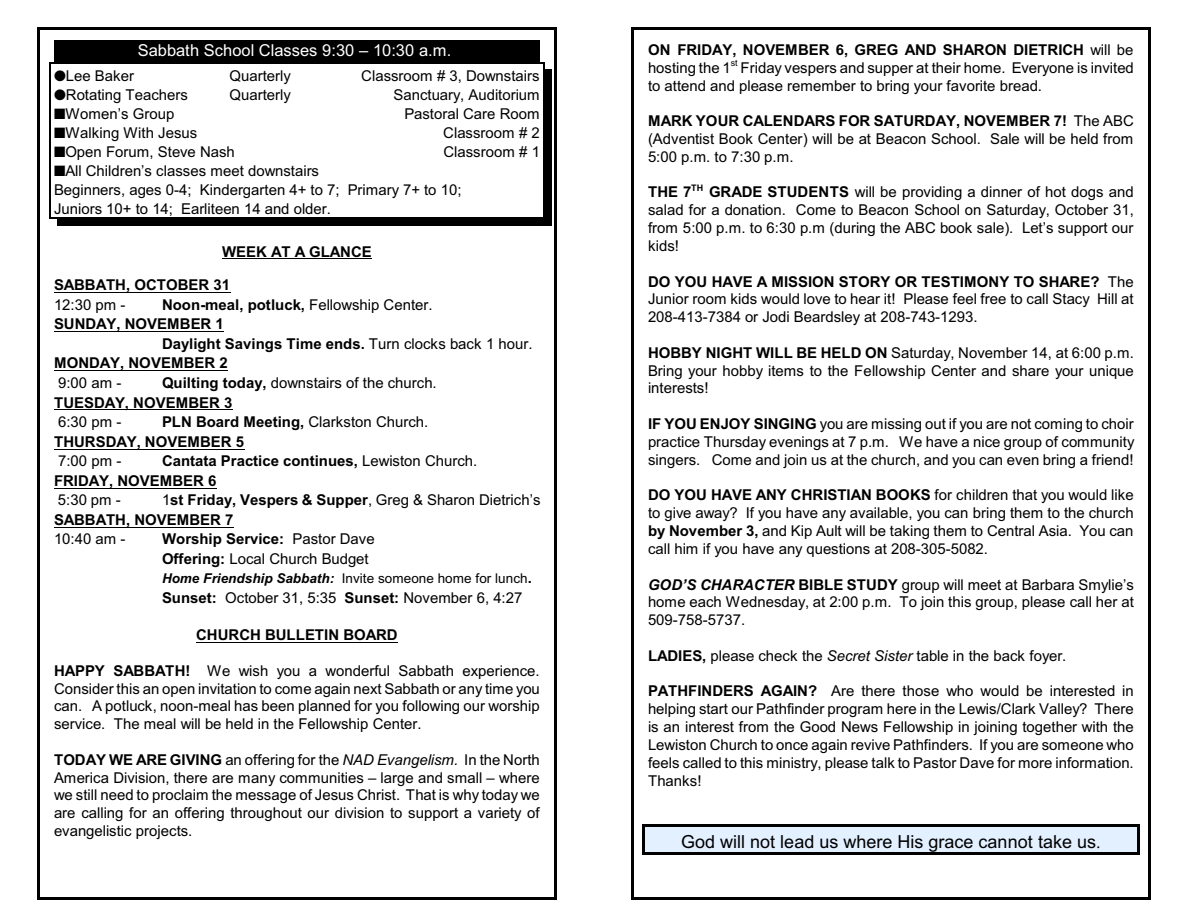
<style>
.page{position:relative;width:1188px;height:918px;background:#fff}
.page>*{position:absolute;margin:0;border:0;box-sizing:border-box;transform-origin:0 0}
.t1{font:18px "Arial";color:#000}
.t2{font:16.5px "Arial";color:#fff}
.t3{font:15px/17.9px "Arial";color:#000;text-align:justify}
.t4{font:700 15px/19.6px "Arial";color:#000}
.t5{font:13.5px "Arial";color:#000}
.t6{font:9px "Arial";color:#000}
.t7{font:700 9px "Arial";color:#000}
.s1{font-weight:400}
.s2{font-weight:700}
.s3{font-weight:700;font-style:italic}
.s4{font-weight:700;font-size:15px}
.s5{font-style:italic}
.s6{font-family:"Times New Roman"}
</style>
<div class="page">
<hr style="left:38px;top:27px;width:2px;height:873px;background:#000">
<hr style="left:554px;top:27px;width:2px;height:873px;background:#000">
<hr style="left:38px;top:27px;width:518px;height:3px;background:#000">
<hr style="left:38px;top:897px;width:518px;height:3px;background:#000">
<hr style="left:632px;top:27px;width:2px;height:873px;background:#000">
<hr style="left:1148px;top:27px;width:2px;height:873px;background:#000">
<hr style="left:632px;top:27px;width:518px;height:3px;background:#000">
<hr style="left:632px;top:897px;width:518px;height:3px;background:#000">
<div style="left:54px;top:40px;width:486px;height:22px;background:#000"></div>
<hr style="left:50px;top:62px;width:494px;height:1px;background:#000">
<div style="left:544px;top:70px;width:8px;height:15px;background:#000"></div>
<div style="left:544px;top:85px;width:8px;height:19px;background:#000"></div>
<div style="left:544px;top:104px;width:8px;height:19px;background:#000"></div>
<div style="left:544px;top:123px;width:8px;height:19px;background:#000"></div>
<div style="left:544px;top:142px;width:8px;height:19px;background:#000"></div>
<div style="left:544px;top:161px;width:8px;height:19px;background:#000"></div>
<div style="left:544px;top:180px;width:8px;height:19px;background:#000"></div>
<svg style="left:543px;top:63px;width:1px;height:154px"></svg>
<hr style="left:50px;top:217px;width:494px;height:1px;background:#000">
<div style="left:544px;top:199px;width:8px;height:27px;background:#000"></div>
<div style="left:57px;top:219px;width:495px;height:7px;background:#000"></div>
<hr style="left:222px;top:259px;width:150px;height:1px;background:#000">
<hr style="left:54px;top:292px;width:176px;height:1px;background:#000">
<hr style="left:54px;top:331px;width:170px;height:1px;background:#000">
<hr style="left:54px;top:371px;width:174px;height:1px;background:#000">
<hr style="left:54px;top:410px;width:178px;height:1px;background:#000">
<hr style="left:54px;top:449px;width:190px;height:1px;background:#000">
<hr style="left:54px;top:488px;width:163px;height:1px;background:#000">
<hr style="left:54px;top:527px;width:179px;height:1px;background:#000">
<hr style="left:196px;top:642px;width:202px;height:1px;background:#000">
<div style="left:642px;top:825px;width:498px;height:30px;background:#e3f0ff"></div>
<hr style="left:642px;top:825px;width:3px;height:30px;background:#000">
<hr style="left:1137px;top:825px;width:3px;height:30px;background:#000">
<hr style="left:642px;top:825px;width:498px;height:2px;background:#000">
<hr style="left:642px;top:852px;width:498px;height:3px;background:#000">
<svg style="left:50px;top:63px;width:15px;height:154px"></svg>
<p class="t2" style="left:138px;top:44px;width:315px">Sabbath School Classes 9:30 – 10:30 a.m.</p>
<p class="t3" style="left:66px;top:68px;width:70px">Lee Baker</p>
<p class="t3" style="left:230px;top:68px;width:63px">Quarterly</p>
<p class="t3" style="left:361px;top:68px;width:180px">Classroom # 3, Downstairs</p>
<p class="t3" style="left:66px;top:87px;width:124px">Rotating Teachers</p>
<p class="t3" style="left:230px;top:87px;width:63px">Quarterly</p>
<p class="t3" style="left:393px;top:87px;width:148px">Sanctuary, Auditorium</p>
<p class="t3" style="left:65px;top:106px;width:110px">Women’s Group</p>
<p class="t3" style="left:404px;top:106px;width:137px">Pastoral Care Room</p>
<p class="t3" style="left:65px;top:125px;width:133px">Walking With Jesus</p>
<p class="t3" style="left:443px;top:125px;width:98px">Classroom # 2</p>
<p class="t3" style="left:65px;top:144px;width:171px">Open Forum, Steve Nash</p>
<p class="t3" style="left:443px;top:144px;width:98px">Classroom # 1</p>
<p class="t3" style="left:54px;top:162px;width:409px;line-height:19px;text-align:left;text-indent:11px">All Children’s classes meet downstairs<br>Beginners, ages 0-4; Kindergarten 4+ to 7; Primary 7+ to 10;<br>Juniors 10+ to 14; Earliteen 14 and older.</p>
<p class="t4" style="left:222px;top:243px;width:151px">WEEK AT A GLANCE</p>
<p class="t4" style="left:54px;top:277px;width:178px">SABBATH, OCTOBER 31</p>
<p class="t3" style="left:54px;top:297px;width:73px">12:30 pm -</p>
<p class="t4" style="left:162px;top:296px;width:272px">Noon-meal, potluck, <span class="s1">Fellowship Center.</span></p>
<p class="t4" style="left:54px;top:316px;width:171px">SUNDAY, NOVEMBER 1</p>
<p class="t4" style="left:162px;top:335px;width:372px">Daylight Savings Time ends. <span class="s1">Turn clocks back 1 hour.</span></p>
<p class="t4" style="left:54px;top:355px;width:175px">MONDAY, NOVEMBER 2</p>
<p class="t3" style="left:58px;top:375px;width:65px">9:00 am -</p>
<p class="t4" style="left:54px;top:374px;width:384px;text-indent:108px">Quilting today, <span class="s1">downstairs of the church.<br></span>TUESDAY, NOVEMBER 3</p>
<p class="t3" style="left:58px;top:414px;width:65px">6:30 pm -</p>
<p class="t4" style="left:54px;top:413px;width:376px;text-indent:108px">PLN Board Meeting, <span class="s1">Clarkston Church.<br></span>THURSDAY, NOVEMBER 5</p>
<p class="t3" style="left:58px;top:453px;width:65px">7:00 pm -</p>
<p class="t4" style="left:54px;top:452px;width:425px;text-indent:108px">Cantata Practice continues, <span class="s1">Lewiston Church.<br></span>FRIDAY, NOVEMBER 6</p>
<p class="t3" style="left:58px;top:492px;width:64px">5:30 pm -</p>
<p class="t4" style="left:54px;top:491px;width:488px;text-indent:108px"><span class="s1">1</span>st Friday, Vespers &amp; Supper<span class="s1">, Greg &amp; Sharon Dietrich’s<br></span>SABBATH, NOVEMBER 7</p>
<p class="t3" style="left:54px;top:531px;width:73px">10:40 am -</p>
<p class="t3" style="left:162px;top:530px;width:214px;line-height:19.6px"><span class="s2">Worship Service:</span> Pastor Dave<br><span class="s2">Offering:</span> Local Church Budget</p>
<p class="t5" style="left:162px;top:573px;width:372px"><span class="s3">Home Friendship Sabbath:</span> Invite someone home for lunch<span class="s4">.</span></p>
<p class="t3" style="left:162px;top:590px;width:362px"><span class="s2">Sunset:</span> October 31, 5:35 <span class="s2">Sunset:</span> November 6, 4:27</p>
<p class="t4" style="left:196px;top:626px;width:203px">CHURCH BULLETIN BOARD</p>
<p class="t3" style="left:54px;top:663px;width:487px"><span class="s2">HAPPY SABBATH!</span> We wish you a wonderful Sabbath experience.<br>Consider this an open invitation to come again next Sabbath or any time you can. A potluck, noon-meal has been planned for you following our worship service. The meal will be held in the Fellowship Center.</p>
<p class="t3" style="left:54px;top:752px;width:487px"><span class="s2">TODAY WE ARE GIVING</span> an offering for the <span class="s5">NAD Evangelism.</span> In the North America Division, there are many communities – large and small – where we still need to proclaim the message of Jesus Christ. That is why today we are calling for an offering throughout our division to support a variety of evangelistic projects.</p>
<p class="t3" style="left:648px;top:42px;width:487px"><span class="s2">ON FRIDAY, NOVEMBER 6, GREG AND SHARON DIETRICH</span> will be hosting the 1 Friday vespers and supper at their home. Everyone is invited</p>
<p class="t6" style="left:731px;top:60px;width:9px">st</p>
<p class="t3" style="left:648px;top:78px;width:396px">to attend and please remember to bring your favorite bread.</p>
<p class="t3" style="left:648px;top:113px;width:487px"><span class="s2">MARK YOUR CALENDARS FOR SATURDAY, NOVEMBER 7!</span> The ABC (Adventist Book Center) will be at Beacon School. Sale will be held from 5:00 p.m. to 7:30 p.m.</p>
<p class="t3" style="left:648px;top:185px;width:487px"><span class="s2">THE 7 GRADE STUDENTS</span> will be providing a dinner of hot dogs and</p>
<p class="t7" style="left:691px;top:185px;width:14px">TH</p>
<p class="t3" style="left:648px;top:202px;width:487px">salad for a donation. Come to Beacon School on Saturday, October 31, from 5:00 p.m. to 6:30 p.m (during the ABC book sale). Let’s support our kids!</p>
<p class="t3" style="left:648px;top:274px;width:487px"><span class="s2">DO YOU HAVE A MISSION STORY OR TESTIMONY TO SHARE?</span> The Junior room kids would love to hear it! Please feel free to call Stacy Hill at 208-413-7384 or Jodi Beardsley at 208-743-1293.</p>
<p class="t3" style="left:648px;top:345px;width:488px"><span class="s2">HOBBY NIGHT WILL BE HELD ON</span> Saturday, November 14, at 6:00 p.m.<br>Bring your hobby items to the Fellowship Center and share your unique interests!</p>
<p class="t3" style="left:648px;top:416px;width:488px"><span class="s2">IF YOU ENJOY SINGING</span> you are missing out if you are not coming to choir practice Thursday evenings at 7 p.m. We have a nice group of community singers. Come and join us at the church, and you can even bring a friend!</p>
<p class="t3" style="left:648px;top:488px;width:487px"><span class="s2">DO YOU HAVE ANY CHRISTIAN BOOKS</span> for children that you would like to give away? If you have any available, you can bring them to the church <span class="s2">by November 3,</span> and Kip Ault will be taking them to Central Asia. You can call him if you have any questions at 208-305-5082.</p>
<p class="t3" style="left:648px;top:577px;width:487px"><span class="s3">GOD’S CHARACTER</span> <span class="s2">BIBLE STUDY</span> group will meet at Barbara Smylie’s home each Wednesday, at 2:00 p.m. To join this group, please call her at 509-758-5737.</p>
<p class="t3" style="left:648px;top:648px;width:420px"><span class="s2">LADIES,</span> please check the <span class="s5">Secret Sister</span> table in the back foyer.</p>
<p class="t3" style="left:648px;top:684px;width:487px"><span class="s2">PATHFINDERS AGAIN?</span> Are there those who would be interested in helping start our Pathfinder program here in the Lewis/Clark Valley? There is an interest from the Good News Fellowship in joining together with the Lewiston Church to once again revive Pathfinders. If you are someone who feels called to this ministry, please talk to Pastor Dave for more information.<br>Thanks!</p>
<p class="t1" style="left:681px;top:835px;width:421px">God will not lead us where His grace cannot take us<span class="s6">.</span></p>
</div>
